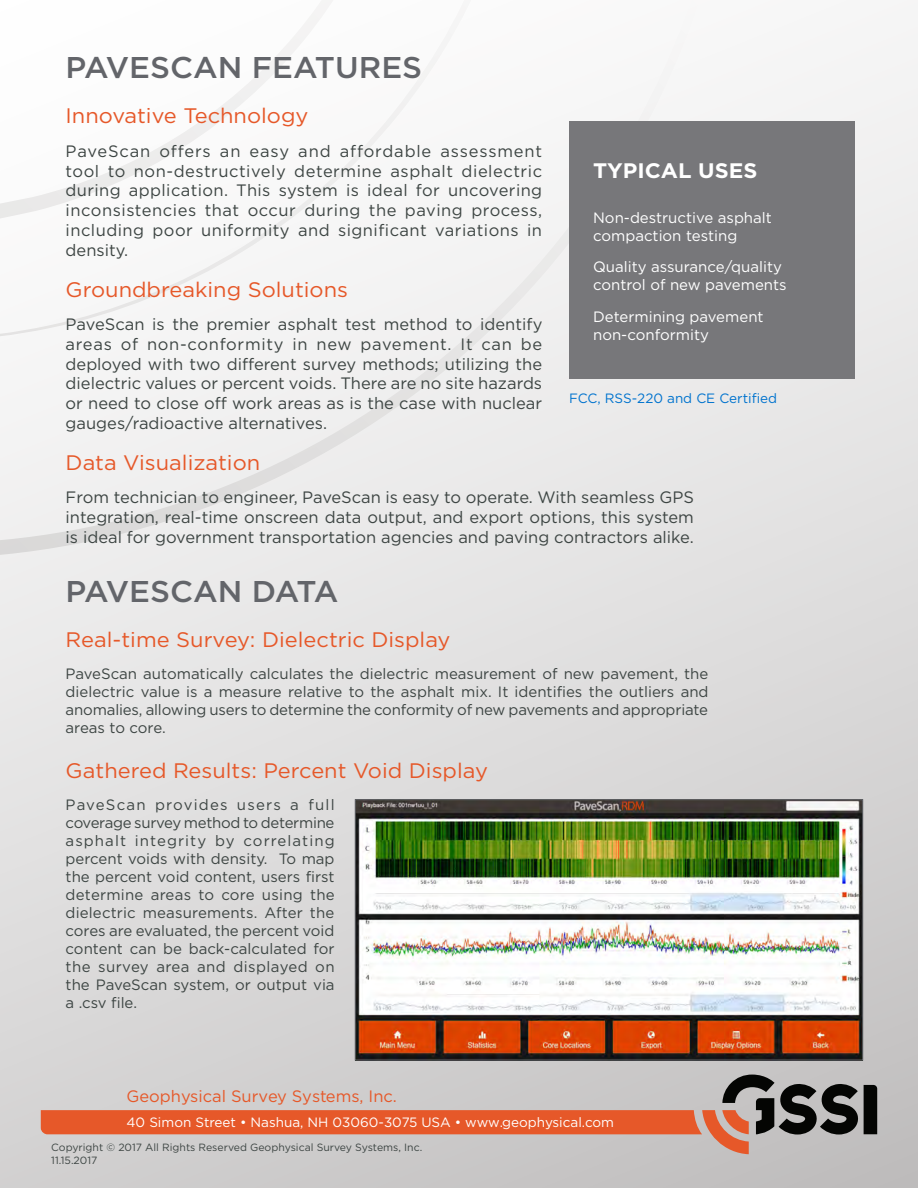
<style>
.page{position:relative;width:918px;height:1188px;background:#fff}
.page>*{position:absolute;margin:0;border:0;box-sizing:border-box;transform-origin:0 0}
.Heading_-_20_pt_gray{font:500 30px "Gotham";color:#63656a;scale:1.04 1}
.Heading_-_20_pt_gray-2{font:500 30px "Gotham";letter-spacing:-.025em;color:#63656a;scale:1.04 1}
.Heading_-_14_pt_oran{font:21px "Gotham";color:#e65829;scale:1.04 1}
.Heading_-_14_pt_blue{font:700 21px "Gotham";color:#fff;scale:1.04 1}
.Main_text_-_11_pt{font:16.5px/19.8px "Gotham";color:#3d4543;text-align:justify}
.t1{font:16.5px "Gotham";color:#e65829}
.Main_text_-_10_pt{font:15px/18px "Gotham";letter-spacing:-.01em;color:#3d4543;text-align:justify}
.Main_text_-_10_pt_wh{font:15px/18px "Gotham";color:#fff}
.t2{font:13.5px "Gotham";color:#fff}
.t3{font:13.5px "Gotham";color:#0073ce}
.Main_text_-_11_pt-2{font:10.5px "Gotham";color:#3d4543}
</style>
<div class="page">
<div style="left:0;top:0;width:918px;height:1188px;background:linear-gradient(to bottom,#f7f7f7,#cdcbcb)"></div>
<svg style="left:0;top:0;width:705px;height:559px;fill:#f4f4f4"></svg>
<svg style="left:864px;top:1085px;width:13px;height:49px"></svg>
<svg style="left:41px;top:1075px;width:817px;height:79px;background:#c7a194"></svg>
<img style="left:357px;top:801px;width:504px;height:257px">
<div style="left:355px;top:799px;width:508px;height:261px;border:1px solid #63656a"></div>
<div style="left:569px;top:121px;width:286px;height:258px;background:#77777a"></div>
<p class="Heading_-_20_pt_gray" style="left:66px;top:48px;width:344px">PAVESCAN FEATURES</p>
<p class="Heading_-_14_pt_oran" style="left:66px;top:103px;width:235px">Innovative Technology</p>
<p class="Main_text_-_11_pt" style="left:66px;top:141px;width:478px">PaveScan offers an easy and affordable assessment tool to non-destructively determine asphalt dielectric during application. This system is ideal for uncovering inconsistencies that occur during the paving process, including poor uniformity and significant variations in density.</p>
<p class="Heading_-_14_pt_oran" style="left:66px;top:276px;width:273px">Groundbreaking Solutions</p>
<p class="Main_text_-_11_pt" style="left:66px;top:314px;width:478px">PaveScan is the premier asphalt test method to identify areas of non-conformity in new pavement. It can be deployed with two different survey methods; utilizing the dielectric values or percent voids. There are no site hazards or need to close off work areas as is the case with nuclear gauges/radioactive alternatives.</p>
<p class="Heading_-_14_pt_oran" style="left:66px;top:449px;width:189px">Data Visualization</p>
<p class="Main_text_-_11_pt" style="left:66px;top:487px;width:630px">From technician to engineer, PaveScan is easy to operate. With seamless GPS integration, real-time onscreen data output, and export options, this system is ideal for government transportation agencies and paving contractors alike.</p>
<p class="Heading_-_20_pt_gray-2" style="left:66px;top:571px;width:264px">PAVESCAN DATA</p>
<p class="Heading_-_14_pt_oran" style="left:66px;top:626px;width:372px">Real-time Survey: Dielectric Display</p>
<p class="Main_text_-_10_pt" style="left:66px;top:664px;width:644px">PaveScan automatically calculates the dielectric measurement of new pavement, the dielectric value is a measure relative to the asphalt mix. It identifies the outliers and anomalies, allowing users to determine the conformity of new pavements and appropriate areas to core.</p>
<p class="Heading_-_14_pt_oran" style="left:66px;top:757px;width:408px">Gathered Results: Percent Void Display</p>
<p class="Main_text_-_10_pt" style="left:66px;top:795px;width:271px">PaveScan provides users a full coverage survey method to determine asphalt integrity by correlating percent voids with density. To map the percent void content, users first determine areas to core using the dielectric measurements. After the cores are evaluated, the percent void content can be back-calculated for the survey area and displayed on the PaveScan system, or output via a .csv file.</p>
<p class="Heading_-_14_pt_blue" style="left:593px;top:156px;width:159px">TYPICAL USES</p>
<p class="Main_text_-_10_pt_wh" style="left:593px;top:208px;width:180px">Non-destructive asphalt compaction testing</p>
<p class="Main_text_-_10_pt_wh" style="left:593px;top:258px;width:195px">Quality assurance/quality control of new pavements</p>
<p class="Main_text_-_10_pt_wh" style="left:593px;top:307px;width:172px">Determining pavement non-conformity</p>
<p class="t3" style="left:569px;top:389px;width:209px">FCC, RSS-220 and CE Certified</p>
<p class="t1" style="left:127px;top:1085px;width:272px">Geophysical Survey Systems, Inc.</p>
<p class="t2" style="left:127px;top:1114px;width:489px">40 Simon Street • Nashua, NH 03060-3075 USA • www.geophysical.com</p>
<p class="Main_text_-_11_pt-2" style="left:51px;top:1141px;width:373px">Copyright © 2017 All Rights Reserved Geophysical Survey Systems, Inc.</p>
<p class="Main_text_-_11_pt-2" style="left:51px;top:1153px;width:48px">11.15.2017</p>
</div>
